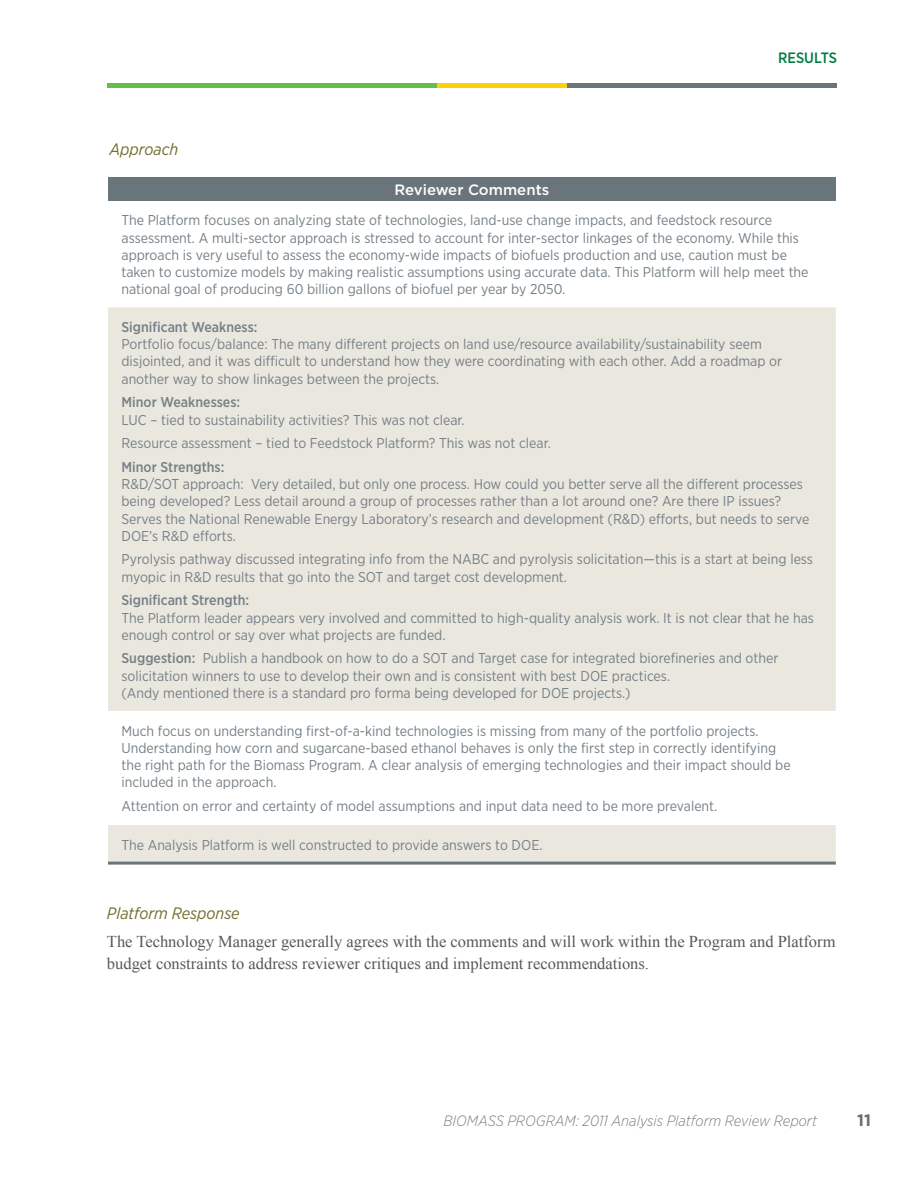
<style>
.page{position:relative;width:918px;height:1188px;background:#fff}
.page>*{position:absolute;margin:0;border:0;box-sizing:border-box;transform-origin:0 0}
.body{font:16.5px/22.5px "Times New Roman";color:#57585a}
.t1{font:italic 16.5px "Gotham Narrow";color:#716f2e}
.t2{font:700 16.5px "Gotham";color:#6c6d70}
.t3{font:italic 300 15px "Gotham Narrow";color:#768087}
.table_header{font:500 15px "Gotham";color:#fff}
.t4{font:500 15px "Gotham Narrow";color:#007d43}
.table_body{font:14.25px/17.1px "Gotham Narrow";color:#768087}
.table_body-2{font:500 14.25px "Gotham Narrow";color:#768087}
.s1{font-weight:500}
</style>
<div class="page">
<div style="left:563px;top:83px;width:273px;height:5px;background:#6a747b"></div>
<div style="left:436px;top:83px;width:131px;height:5px;background:#fed105"></div>
<div style="left:107px;top:83px;width:329px;height:5px;background:#67bd4a"></div>
<div style="left:108px;top:177px;width:728px;height:24px;background:#6a747b"></div>
<div style="left:108px;top:307px;width:728px;height:555px;background:#eae8de"></div>
<div style="left:108px;top:711px;width:728px;height:114px;background:#fff"></div>
<hr style="left:108px;top:862px;width:728px;height:3px;background:#6a747b">
<h4 class="t1" style="left:110px;top:139px;width:70px">Approach</h4>
<p class="t4" style="left:778px;top:48px;width:19px">Results</p>
<p class="table_header" style="left:394px;top:179px;width:156px">Reviewer Comments</p>
<p class="table_body" style="left:122px;top:212px;width:689px">The Platform focuses on analyzing state of technologies, land-use change impacts, and feedstock resource assessment. A multi-sector approach is stressed to account for inter-sector linkages of the economy. While this approach is very useful to assess the economy-wide impacts of biofuels production and use, caution must be taken to customize models by making realistic assumptions using accurate data. This Platform will help meet the national goal of producing 60 billion gallons of biofuel per year by 2050.</p>
<p class="table_body-2" style="left:122px;top:318px;width:138px">Significant Weakness:</p>
<p class="table_body" style="left:122px;top:336px;width:662px">Portfolio focus/balance: The many different projects on land use/resource availability/sustainability seem disjointed, and it was difficult to understand how they were coordinating with each other. Add a roadmap or another way to show linkages between the projects.</p>
<p class="table_body-2" style="left:122px;top:393px;width:120px">Minor Weaknesses:</p>
<p class="table_body" style="left:122px;top:411px;width:345px">LUC – tied to sustainability activities? This was not clear.</p>
<p class="table_body" style="left:122px;top:435px;width:431px">Resource assessment – tied to Feedstock Platform? This was not clear.</p>
<p class="table_body-2" style="left:122px;top:458px;width:104px">Minor Strengths:</p>
<p class="table_body" style="left:122px;top:475px;width:689px">R&amp;D/SOT approach: Very detailed, but only one process. How could you better serve all the different processes being developed? Less detail around a group of processes rather than a lot around one? Are there IP issues?<br>Serves the National Renewable Energy Laboratory’s research and development (R&amp;D) efforts, but needs to serve DOE’s R&amp;D efforts.</p>
<p class="table_body" style="left:122px;top:551px;width:693px">Pyrolysis pathway discussed integrating info from the NABC and pyrolysis solicitation—this is a start at being less myopic in R&amp;D results that go into the SOT and target cost development.</p>
<p class="table_body-2" style="left:122px;top:591px;width:129px">Significant Strength:</p>
<p class="table_body" style="left:122px;top:609px;width:694px">The Platform leader appears very involved and committed to high-quality analysis work. It is not clear that he has enough control or say over what projects are funded.</p>
<p class="table_body" style="left:122px;top:650px;width:658px"><span class="s1">Suggestion:</span> Publish a handbook on how to do a SOT and Target case for integrated biorefineries and other solicitation winners to use to develop their own and is consistent with best DOE practices.</p>
<p class="table_body" style="left:122px;top:684px;width:511px">(Andy mentioned there is a standard pro forma being developed for DOE projects.)</p>
<p class="table_body" style="left:122px;top:722px;width:671px">Much focus on understanding first-of-a-kind technologies is missing from many of the portfolio projects.<br>Understanding how corn and sugarcane-based ethanol behaves is only the first step in correctly identifying the right path for the Biomass Program. A clear analysis of emerging technologies and their impact should be included in the approach.</p>
<p class="table_body" style="left:122px;top:797px;width:597px">Attention on error and certainty of model assumptions and input data need to be more prevalent.</p>
<p class="table_body" style="left:122px;top:836px;width:423px">The Analysis Platform is well constructed to provide answers to DOE.</p>
<h4 class="t1" style="left:107px;top:903px;width:134px">Platform Response</h4>
<p class="body" style="left:107px;top:930px;width:730px">The Technology Manager generally agrees with the comments and will work within the Program and Platform budget constraints to address reviewer critiques and implement recommendations.</p>
<p class="t3" style="left:443px;top:1111px;width:375px">BIOMASS PROGRAM: 2011 Analysis Platform Review Report</p>
<p class="t2" style="left:857px;top:1109px;width:15px">11</p>
</div>
